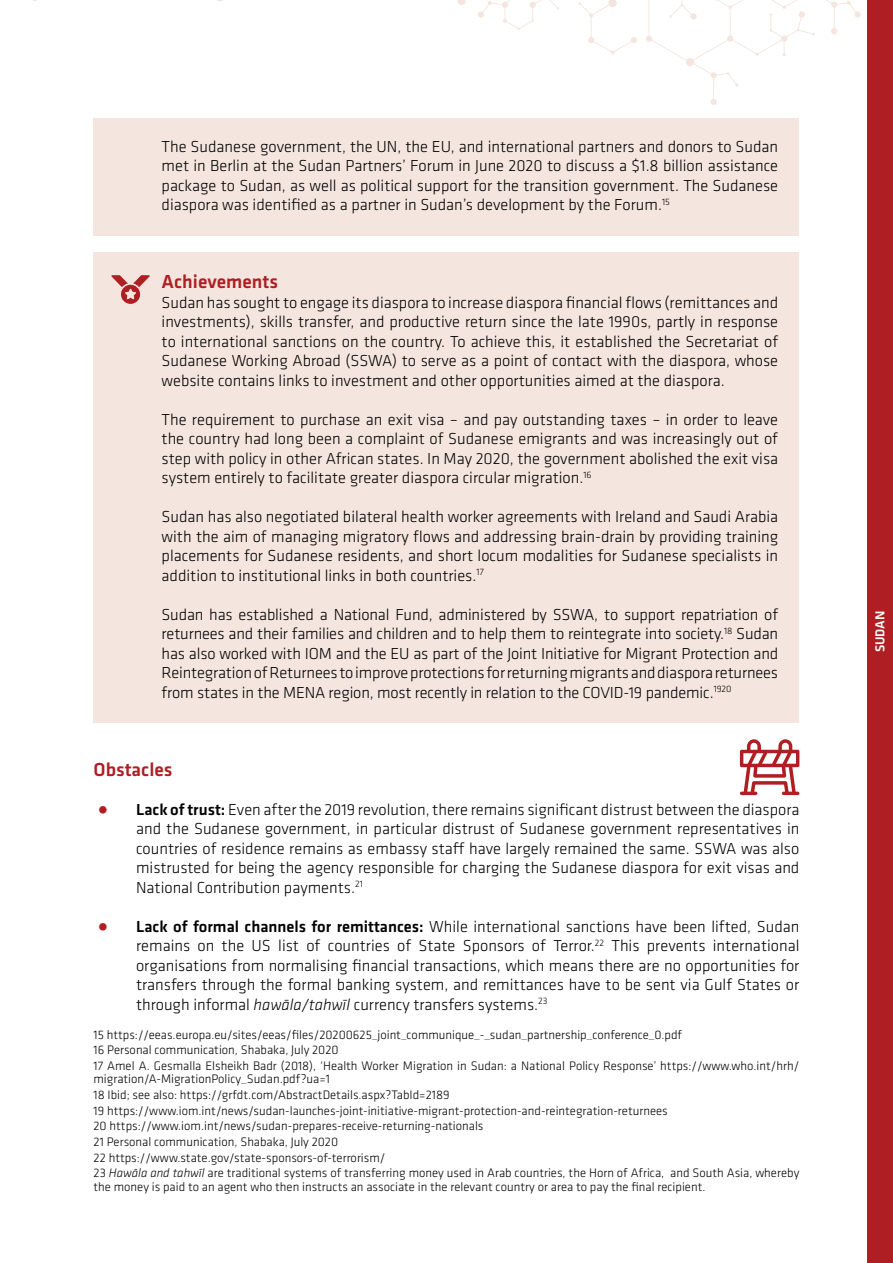
<style>
.page{position:relative;width:893px;height:1263px;background:#fff}
.page>*{position:absolute;margin:0;border:0;box-sizing:border-box;transform-origin:0 0}
.t1{font:500 19.5px "Klavika";color:#af1e23}
.t2{font:300 16.5px/19.5px "Klavika";color:#000;text-align:justify}
.t3{font:500 13.5px "Klavika";color:#fff}
.t4{font:300 12.75px/15.6px "Klavika";color:#000}
.s1{color:#af1e23}
.s2{font-weight:500}
.s3{font-style:italic}
</style>
<div class="page">
<div style="left:867px;top:0;width:26px;height:1263px;background:#af1e23"></div>
<svg style="left:578px;top:0;width:59px;height:55px"></svg>
<svg style="left:457px;top:0;width:102px;height:30px"></svg>
<svg style="left:646px;top:0;width:215px;height:105px"></svg>
<div style="left:94px;top:118px;width:705px;height:117px;background:#f4e5de"></div>
<div style="left:94px;top:252px;width:705px;height:62px;background:#f4e5de"></div>
<div style="left:94px;top:274px;width:705px;height:137px;background:#f4e5de"></div>
<div style="left:94px;top:391px;width:705px;height:117px;background:#f4e5de"></div>
<div style="left:94px;top:488px;width:705px;height:118px;background:#f4e5de"></div>
<div style="left:94px;top:586px;width:705px;height:137px;background:#f4e5de"></div>
<svg style="left:111px;top:275px;width:39px;height:29px"></svg>
<svg style="left:740px;top:739px;width:59px;height:56px"></svg>
<p class="t2" style="left:162px;top:136px;width:618px">The Sudanese government, the UN, the EU, and international partners and donors to Sudan met in Berlin at the Sudan Partners’ Forum in June 2020 to discuss a $1.8 billion assistance package to Sudan, as well as political support for the transition government. The Sudanese diaspora was identified as a partner in Sudan’s development by the Forum.<sup>15</sup></p>
<p class="t1" style="left:162px;top:268px;width:118px">Achievements</p>
<p class="t2" style="left:162px;top:292px;width:618px">Sudan has sought to engage its diaspora to increase diaspora financial flows (remittances and investments), skills transfer, and productive return since the late 1990s, partly in response to international sanctions on the country. To achieve this, it established the Secretariat of Sudanese Working Abroad (SSWA) to serve as a point of contact with the diaspora, whose website contains links to investment and other opportunities aimed at the diaspora.</p>
<p class="t2" style="left:162px;top:409px;width:618px">The requirement to purchase an exit visa – and pay outstanding taxes – in order to leave the country had long been a complaint of Sudanese emigrants and was increasingly out of step with policy in other African states. In May 2020, the government abolished the exit visa system entirely to facilitate greater diaspora circular migration.<sup>16</sup></p>
<p class="t2" style="left:162px;top:507px;width:618px">Sudan has also negotiated bilateral health worker agreements with Ireland and Saudi Arabia with the aim of managing migratory flows and addressing brain-drain by providing training placements for Sudanese residents, and short locum modalities for Sudanese specialists in addition to institutional links in both countries.<sup>17</sup></p>
<p class="t2" style="left:162px;top:604px;width:618px">Sudan has established a National Fund, administered by SSWA, to support repatriation of returnees and their families and children and to help them to reintegrate into society.<sup>18</sup> Sudan has also worked with IOM and the EU as part of the Joint Initiative for Migrant Protection and Reintegration of Returnees to improve protections for returning migrants and diaspora returnees from states in the MENA region, most recently in relation to the COVID-19 pandemic.<sup>1920</sup></p>
<p class="t1" style="left:94px;top:756px;width:81px">Obstacles</p>
<p class="t2" style="left:136px;top:799px;width:665px;text-indent:-43px"><span class="s1">•</span> <span class="s2">Lack of trust:</span> Even after the 2019 revolution, there remains significant distrust between the diaspora and the Sudanese government, in particular distrust of Sudanese government representatives in countries of residence remains as embassy staff have largely remained the same. SSWA was also mistrusted for being the agency responsible for charging the Sudanese diaspora for exit visas and National Contribution payments.<sup>21</sup></p>
<p class="t2" style="left:136px;top:916px;width:665px;text-indent:-43px"><span class="s1">•</span> <span class="s2">Lack of formal channels for remittances:</span> While international sanctions have been lifted, Sudan remains on the US list of countries of State Sponsors of Terror.<sup>22</sup> This prevents international organisations from normalising financial transactions, which means there are no opportunities for transfers through the formal banking system, and remittances have to be sent via Gulf States or through informal <span class="s3">hawāla/tahwīl</span> currency transfers systems.<sup>23</sup></p>
<p class="t4" style="left:94px;top:1026px;width:707px">15 https://eeas.europa.eu/sites/eeas/files/20200625_joint_communique_-_sudan_partnership_conference_0.pdf<br>16 Personal communication, Shabaka, July 2020<br>17 Amel A. Gesmalla Elsheikh Badr (2018), ‘Health Worker Migration in Sudan: a National Policy Response’ https://www.who.int/hrh/</p>
<p class="t4" style="left:94px;top:1071px;width:707px">migration/A-MigrationPolicy_Sudan.pdf?ua=1<br>18 Ibid; see also: https://grfdt.com/AbstractDetails.aspx?TabId=2189<br>19 https://www.iom.int/news/sudan-launches-joint-initiative-migrant-protection-and-reintegration-returnees<br>20 https://www.iom.int/news/sudan-prepares-receive-returning-nationals<br>21 Personal communication, Shabaka, July 2020<br>22 https://www.state.gov/state-sponsors-of-terrorism/<br>23 <span class="s3">Hawāla and tahwīl</span> are traditional systems of transferring money used in Arab countries, the Horn of Africa, and South Asia, whereby</p>
<p class="t4" style="left:94px;top:1178px;width:614px">the money is paid to an agent who then instructs an associate in the relevant country or area to pay the final recipient.</p>
<p class="t3" style="left:871px;top:652px;width:43px;rotate:-90deg">SUDAN</p>
</div>
